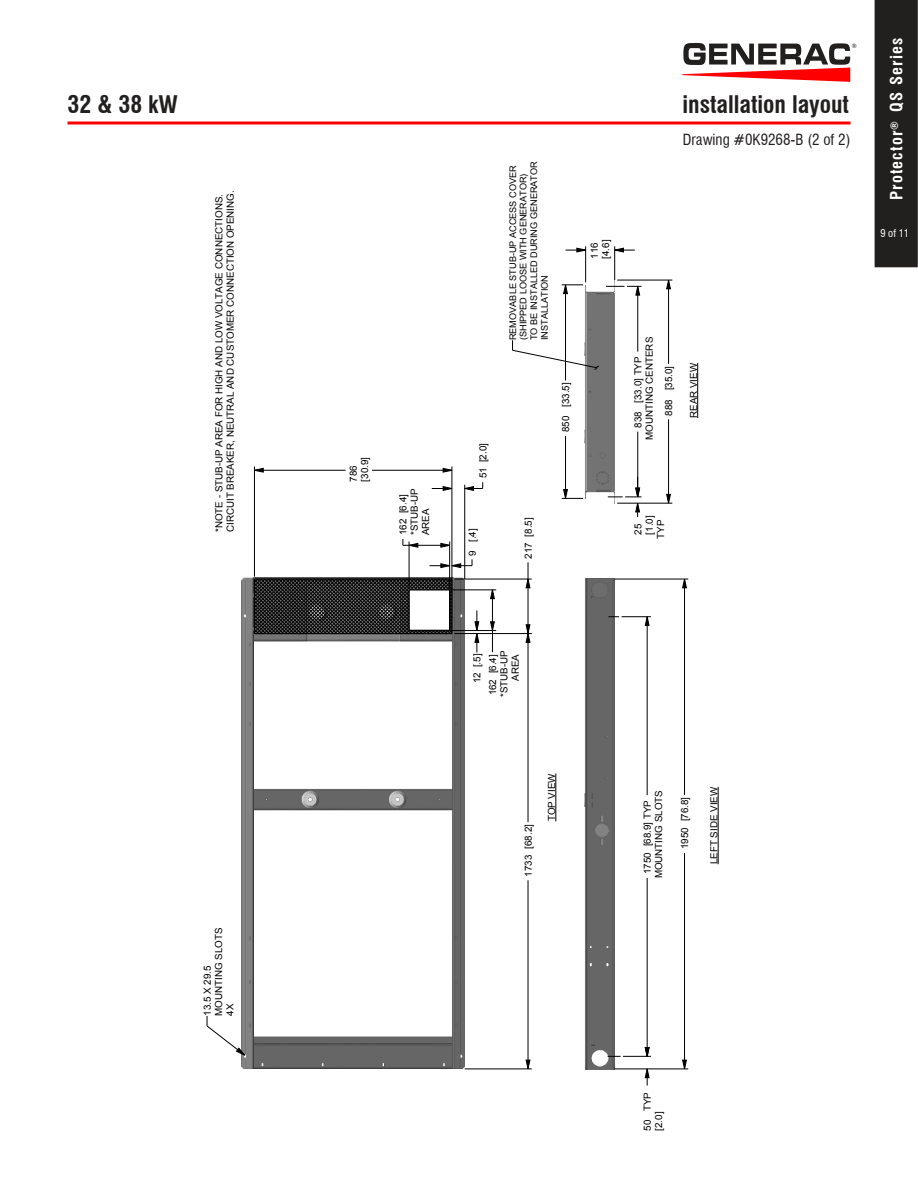
<style>
.page{position:relative;width:918px;height:1188px;background:#fff}
.page>*{position:absolute;margin:0;border:0;box-sizing:border-box;transform-origin:0 0}
.t1{font:700 condensed 23.7px "Swiss 721 BT";color:#221f1f}
.t2{font:700 condensed 16.5px "Swiss 721 BT";letter-spacing:.07em;color:#fff}
.t3{font:condensed 15px "Swiss 721 BT";color:#221f1f}
.t4{font:condensed 10.5px "Swiss 721 BT";color:#fff}
.t5{font:9.75px/11.2px "Arial";color:#000}
.t6{font:9.15px/10.5px "Arial";color:#000}
.t7{font:6px "Swiss 721 BT";color:#221f1f}
</style>
<div class="page">
<div style="left:875px;top:0;width:43px;height:267px;background:#221f1f"></div>
<hr style="left:68px;top:121px;width:783px;height:3px;background:#f00">
<img style="left:241px;top:578px;width:224px;height:491px">
<img style="left:585px;top:579px;width:30px;height:490px">
<img style="left:585px;top:280px;width:30px;height:220px">
<hr style="left:254px;top:578px;width:198px;height:2px;background:#000">
<hr style="left:451px;top:579px;width:2px;height:55px;background:#000">
<svg style="left:254px;top:579px;width:198px;height:55px;background:#474747"></svg>
<svg style="left:442px;top:468px;width:10px;height:5px"></svg>
<svg style="left:255px;top:468px;width:9px;height:5px"></svg>
<svg style="left:440px;top:543px;width:9px;height:5px"></svg>
<svg style="left:490px;top:621px;width:5px;height:9px"></svg>
<svg style="left:490px;top:589px;width:5px;height:10px"></svg>
<svg style="left:525px;top:1059px;width:6px;height:10px"></svg>
<svg style="left:682px;top:1059px;width:5px;height:10px"></svg>
<svg style="left:682px;top:578px;width:5px;height:11px"></svg>
<svg style="left:666px;top:494px;width:5px;height:9px"></svg>
<svg style="left:666px;top:279px;width:5px;height:11px"></svg>
<svg style="left:525px;top:624px;width:6px;height:19px"></svg>
<svg style="left:525px;top:578px;width:6px;height:11px"></svg>
<hr style="left:556px;top:773px;width:1px;height:48px;background:#000">
<hr style="left:718px;top:787px;width:1px;height:77px;background:#000">
<hr style="left:697px;top:363px;width:1px;height:55px;background:#000">
<hr style="left:465px;top:1069px;width:67px;height:1px;background:#000">
<hr style="left:528px;top:880px;width:1px;height:189px;background:#000">
<hr style="left:528px;top:562px;width:1px;height:260px;background:#000">
<hr style="left:492px;top:590px;width:1px;height:62px;background:#000">
<svg style="left:474px;top:610px;width:6px;height:42px"></svg>
<hr style="left:464px;top:485px;width:1px;height:94px;background:#000">
<hr style="left:452px;top:466px;width:1px;height:113px;background:#000">
<hr style="left:449px;top:542px;width:1px;height:47px;background:#000">
<hr style="left:409px;top:542px;width:1px;height:47px;background:#000">
<svg style="left:403px;top:539px;width:16px;height:9px"></svg>
<hr style="left:254px;top:466px;width:1px;height:111px;background:#000">
<svg style="left:207px;top:1016px;width:38px;height:40px"></svg>
<hr style="left:454px;top:633px;width:78px;height:1px;background:#000">
<hr style="left:451px;top:630px;width:45px;height:1px;background:#000">
<hr style="left:451px;top:590px;width:45px;height:1px;background:#000">
<hr style="left:455px;top:579px;width:77px;height:1px;background:#000">
<svg style="left:430px;top:559px;width:43px;height:9px"></svg>
<hr style="left:403px;top:545px;width:47px;height:1px;background:#000">
<svg style="left:464px;top:482px;width:19px;height:9px"></svg>
<svg style="left:432px;top:486px;width:21px;height:5px"></svg>
<hr style="left:254px;top:470px;width:92px;height:1px;background:#000">
<hr style="left:372px;top:470px;width:80px;height:1px;background:#000">
<hr style="left:617px;top:503px;width:55px;height:1px;background:#000">
<svg style="left:562px;top:489px;width:21px;height:10px"></svg>
<hr style="left:668px;top:280px;width:1px;height:84px;background:#000">
<hr style="left:668px;top:419px;width:1px;height:84px;background:#000">
<hr style="left:638px;top:286px;width:1px;height:66px;background:#000">
<hr style="left:638px;top:432px;width:1px;height:65px;background:#000">
<hr style="left:614px;top:246px;width:1px;height:34px;background:#000">
<hr style="left:585px;top:246px;width:1px;height:36px;background:#000">
<hr style="left:565px;top:285px;width:1px;height:95px;background:#000">
<hr style="left:565px;top:436px;width:1px;height:62px;background:#000">
<svg style="left:512px;top:340px;width:87px;height:30px"></svg>
<svg style="left:562px;top:284px;width:21px;height:10px"></svg>
<hr style="left:617px;top:280px;width:55px;height:1px;background:#000">
<svg style="left:614px;top:247px;width:21px;height:6px"></svg>
<svg style="left:566px;top:247px;width:20px;height:6px"></svg>
<hr style="left:615px;top:1069px;width:73px;height:1px;background:#000">
<hr style="left:684px;top:579px;width:1px;height:216px;background:#000">
<hr style="left:684px;top:853px;width:1px;height:216px;background:#000">
<hr style="left:647px;top:617px;width:1px;height:178px;background:#000">
<svg style="left:645px;top:1068px;width:5px;height:18px"></svg>
<hr style="left:647px;top:878px;width:1px;height:178px;background:#000">
<hr style="left:615px;top:579px;width:73px;height:1px;background:#000">
<svg style="left:608px;top:477px;width:34px;height:40px"></svg>
<svg style="left:606px;top:286px;width:36px;height:10px"></svg>
<svg style="left:608px;top:1047px;width:43px;height:10px"></svg>
<svg style="left:609px;top:616px;width:42px;height:10px"></svg>
<svg style="left:682px;top:43px;width:168px;height:39px"></svg>
<p class="t7" style="left:852px;top:44px;width:7px">®</p>
<h1 class="t1" style="left:68px;top:94px;width:112px">32 &amp; 38 kW</h1>
<h1 class="t1" style="left:683px;top:94px;width:168px">installation layout</h1>
<p class="t5" style="left:214px;top:532px;width:343px;rotate:-90deg">*NOTE - STUB-UP AREA FOR HIGH AND LOW VOLTAGE CONNECTIONS.<br>CIRCUIT BREAKER, NEUTRAL AND CUSTOMER CONNECTION OPENING.</p>
<p class="t5" style="left:349px;top:482px;width:26px;rotate:-90deg">786 [30.9]</p>
<p class="t5" style="left:399px;top:535px;width:48px;rotate:-90deg">162 [6.4] *STUB-UP<br>AREA</p>
<p class="t5" style="left:478px;top:478px;width:37px;rotate:-90deg">51 [2.0]</p>
<p class="t5" style="left:468px;top:556px;width:29px;rotate:-90deg">9 [.4]</p>
<p class="t6" style="left:508px;top:340px;width:180px;rotate:-90deg">REMOVABLE STUB-UP ACCESS COVER (SHIPPED LOOSE WITH GENERATOR)<br>TO BE INSTALLED DURING GENERATOR<br>INSTALLATION</p>
<p class="t5" style="left:561px;top:432px;width:51px;rotate:-90deg">850 [33.5]</p>
<p class="t5" style="left:590px;top:259px;width:21px;rotate:-90deg">116 [4.6]</p>
<p class="t5" style="left:524px;top:559px;width:43px;rotate:-90deg">217 [8.5]</p>
<h3 class="t3" style="left:683px;top:133px;width:169px">Drawing #0K9268-B (2 of 2)</h3>
<p class="t5" style="left:633px;top:440px;width:104px;text-indent:12px;rotate:-90deg">838 [33.0] TYP<br>MOUNTING CENTERS</p>
<p class="t5" style="left:664px;top:416px;width:51px;rotate:-90deg">888 [35.0]</p>
<p class="t5" style="left:689px;top:418px;width:56px;rotate:-90deg">REAR VIEW</p>
<p class="t5" style="left:633px;top:539px;width:25px;text-align:center;rotate:-90deg">25 [1.0]<br>TYP</p>
<h2 class="t2" style="left:890px;top:200px;width:164px;rotate:-90deg">Protector<sup>®</sup> QS Series</h2>
<p class="t4" style="left:880px;top:229px;width:30px">9 of 11</p>
<p class="t5" style="left:203px;top:1016px;width:90px;rotate:-90deg">13.5 X 29.5<br>MOUNTING SLOTS<br>4X</p>
<p class="t5" style="left:488px;top:695px;width:43px;rotate:-90deg">162 [6.4]</p>
<p class="t5" style="left:499px;top:697px;width:48px;rotate:-90deg">*STUB-UP</p>
<p class="t5" style="left:511px;top:681px;width:28px;rotate:-90deg">AREA</p>
<p class="t5" style="left:472px;top:683px;width:31px;rotate:-90deg">12 [.5]</p>
<p class="t5" style="left:524px;top:877px;width:54px;rotate:-90deg">1733 [68.2]</p>
<p class="t5" style="left:547px;top:821px;width:49px;rotate:-90deg">TOP VIEW</p>
<p class="t5" style="left:643px;top:878px;width:90px;text-align:center;rotate:-90deg">1750 [68.9] TYP<br>MOUNTING SLOTS</p>
<p class="t5" style="left:680px;top:849px;width:54px;rotate:-90deg">1950 [76.8]</p>
<p class="t5" style="left:709px;top:864px;width:79px;rotate:-90deg">LEFT SIDE VIEW</p>
<p class="t5" style="left:643px;top:1131px;width:40px;rotate:-90deg">50 TYP [2.0]</p>
</div>
